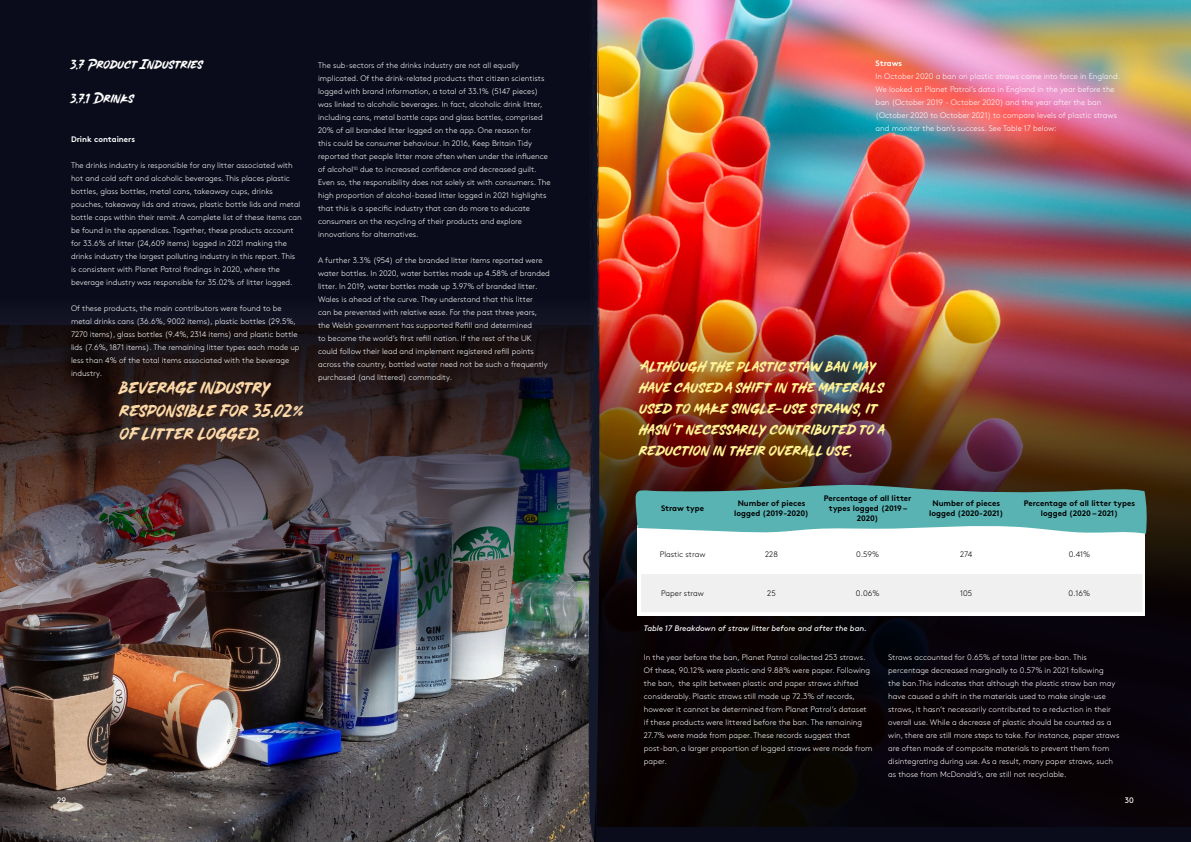
<style>
.page{position:relative;width:1191px;height:842px;background:#fff}
.page>*{position:absolute;margin:0;border:0;box-sizing:border-box;transform-origin:0 0}
.t1{font:20px/23px "MADE Soulmaze Brush";letter-spacing:.01em;color:#fcd8a7}
.t2{font:17px/21px "MADE Soulmaze Brush";letter-spacing:.02em;color:#fff394}
.t3{font:14px "MADE Soulmaze Brush";letter-spacing:.005em;color:#fff}
.t4{font:300 8px/13px "Brown Std";color:#fff}
.t5{font:700 8px/9.6px "Brown Std";color:#000;text-align:center}
.t6{font:300 8px "Brown Std";color:#000}
.t7{font:italic 8px "Brown Std";letter-spacing:-.005em;color:#fff}
.t8{font:700 8px "Brown Std";color:#fff}
.t9{font:8px "Brown Std";color:#fff}
</style>
<div class="page">
<img style="left:601px;top:0;width:590px;height:826px">
<img style="left:0;top:664px;width:588px;height:177px">
<img style="left:0;top:0;width:588px;height:664px">
<img style="left:594px;top:301px;width:596px;height:541px">
<div style="left:637px;top:525px;width:507px;height:91px;background:#fff"></div>
<svg style="left:633px;top:484px;width:514px;height:50px"></svg>
<div style="left:641px;top:574px;width:501px;height:38px;background:#f0f0f1"></div>
<img style="left:588px;top:0;width:13px;height:841px">
<h3 class="t3" style="left:71px;top:55px;width:134px">3.7 Product Industries</h3>
<h3 class="t3" style="left:71px;top:89px;width:65px">3.7.1 Drinks</h3>
<p class="t8" style="left:71px;top:134px;width:66px">Drink containers</p>
<p class="t4" style="left:71px;top:158px;width:232px">The drinks industry is responsible for any litter associated with hot and cold soft and alcoholic beverages. This places plastic bottles, glass bottles, metal cans, takeaway cups, drinks pouches, takeaway lids and straws, plastic bottle lids and metal bottle caps within their remit. A complete list of these items can be found in the appendices. Together, these products account for 33.6% of litter (24,609 items) logged in 2021 making the drinks industry the largest polluting industry in this report. This is consistent with Planet Patrol findings in 2020, where the beverage industry was responsible for 35.02% of litter logged.</p>
<p class="t4" style="left:71px;top:301px;width:230px">Of these products, the main contributors were found to be metal drinks cans (36.6%, 9002 items), plastic bottles (29.5%, 7270 items), glass bottles (9.4%, 2314 items) and plastic bottle lids (7.6%, 1871 items). The remaining litter types each made up less than 4% of the total items associated with the beverage industry.</p>
<h1 class="t1" style="left:121px;top:376px;width:186px">beverage industry responsible for 35.02% of litter logged.</h1>
<p class="t4" style="left:318px;top:59px;width:234px">The sub-sectors of the drinks industry are not all equally implicated. Of the drink-related products that citizen scientists logged with brand information, a total of 33.1% (5147 pieces) was linked to alcoholic beverages. In fact, alcoholic drink litter, including cans, metal bottle caps and glass bottles, comprised 20% of all branded litter logged on the app. One reason for<br>this could be consumer behaviour. In 2016, Keep Britain Tidy reported that people litter more often when under the influence of alcohol<sup>10</sup> due to increased confidence and decreased guilt.<br>Even so, the responsibility does not solely sit with consumers. The high proportion of alcohol-based litter logged in 2021 highlights that this is a specific industry that can do more to educate consumers on the recycling of their products and explore innovations for alternatives.</p>
<p class="t4" style="left:318px;top:254px;width:233px">A further 3.3% (954) of the branded litter items reported were water bottles. In 2020, water bottles made up 4.58% of branded litter. In 2019, water bottles made up 3.97% of branded litter.<br>Wales is ahead of the curve. They understand that this litter<br>can be prevented with relative ease. For the past three years, the Welsh government has supported Refill and determined<br>to become the world’s first refill nation. If the rest of the UK could follow their lead and implement registered refill points across the country, bottled water need not be such a frequently purchased (and littered) commodity.</p>
<p class="t8" style="left:875px;top:58px;width:28px">Straws</p>
<p class="t4" style="left:875px;top:70px;width:246px">In October 2020 a ban on plastic straws came into force in England.<br>We looked at Planet Patrol’s data in England in the year before the ban (October 2019 - October 2020) and the year after the ban (October 2020 to October 2021) to compare levels of plastic straws and monitor the ban’s success. See Table 17 below:</p>
<h2 class="t2" style="left:640px;top:356px;width:246px">Although the plastic staw ban may have caused a shift in the materials used to make single-use straws, it hasn’t necessarily contributed to a reduction in their overall use.</h2>
<p class="t5" style="left:661px;top:503px;width:44px">Straw type</p>
<p class="t5" style="left:734px;top:498px;width:76px">Number of pieces logged (2019-2020)</p>
<p class="t5" style="left:824px;top:494px;width:89px">Percentage of all litter types logged (2019 –<br>2020)</p>
<p class="t5" style="left:929px;top:498px;width:76px">Number of pieces logged (2020-2021)</p>
<p class="t5" style="left:1023px;top:498px;width:113px">Percentage of all litter types logged (2020 – 2021)</p>
<p class="t6" style="left:659px;top:549px;width:47px">Plastic straw</p>
<p class="t6" style="left:765px;top:549px;width:14px">228</p>
<p class="t6" style="left:856px;top:549px;width:24px">0.59%</p>
<p class="t6" style="left:960px;top:549px;width:14px">274</p>
<p class="t6" style="left:1068px;top:549px;width:23px">0.41%</p>
<p class="t6" style="left:661px;top:589px;width:44px">Paper straw</p>
<p class="t6" style="left:767px;top:589px;width:10px">25</p>
<p class="t6" style="left:856px;top:589px;width:25px">0.06%</p>
<p class="t6" style="left:960px;top:589px;width:14px">105</p>
<p class="t6" style="left:1068px;top:589px;width:23px">0.16%</p>
<p class="t7" style="left:644px;top:623px;width:225px">Table 17 Breakdown of straw litter before and after the ban.</p>
<p class="t4" style="left:644px;top:651px;width:230px">In the year before the ban, Planet Patrol collected 253 straws.<br>Of these, 90.12% were plastic and 9.88% were paper. Following the ban, the split between plastic and paper straws shifted considerably. Plastic straws still made up 72.3% of records, however it cannot be determined from Planet Patrol’s dataset if these products were littered before the ban. The remaining 27.7% were made from paper. These records suggest that post-ban, a larger proportion of logged straws were made from paper.</p>
<p class="t4" style="left:888px;top:651px;width:233px">Straws accounted for 0.65% of total litter pre-ban. This percentage decreased marginally to 0.57% in 2021 following<br>the ban.This indicates that although the plastic straw ban may have caused a shift in the materials used to make single-use straws, it hasn’t necessarily contributed to a reduction in their overall use. While a decrease of plastic should be counted as a win, there are still more steps to take. For instance, paper straws are often made of composite materials to prevent them from disintegrating during use. As a result, many paper straws, such as those from McDonald’s, are still not recyclable.</p>
<p class="t9" style="left:57px;top:795px;width:10px">29</p>
<p class="t9" style="left:1124px;top:795px;width:11px">30</p>
</div>
